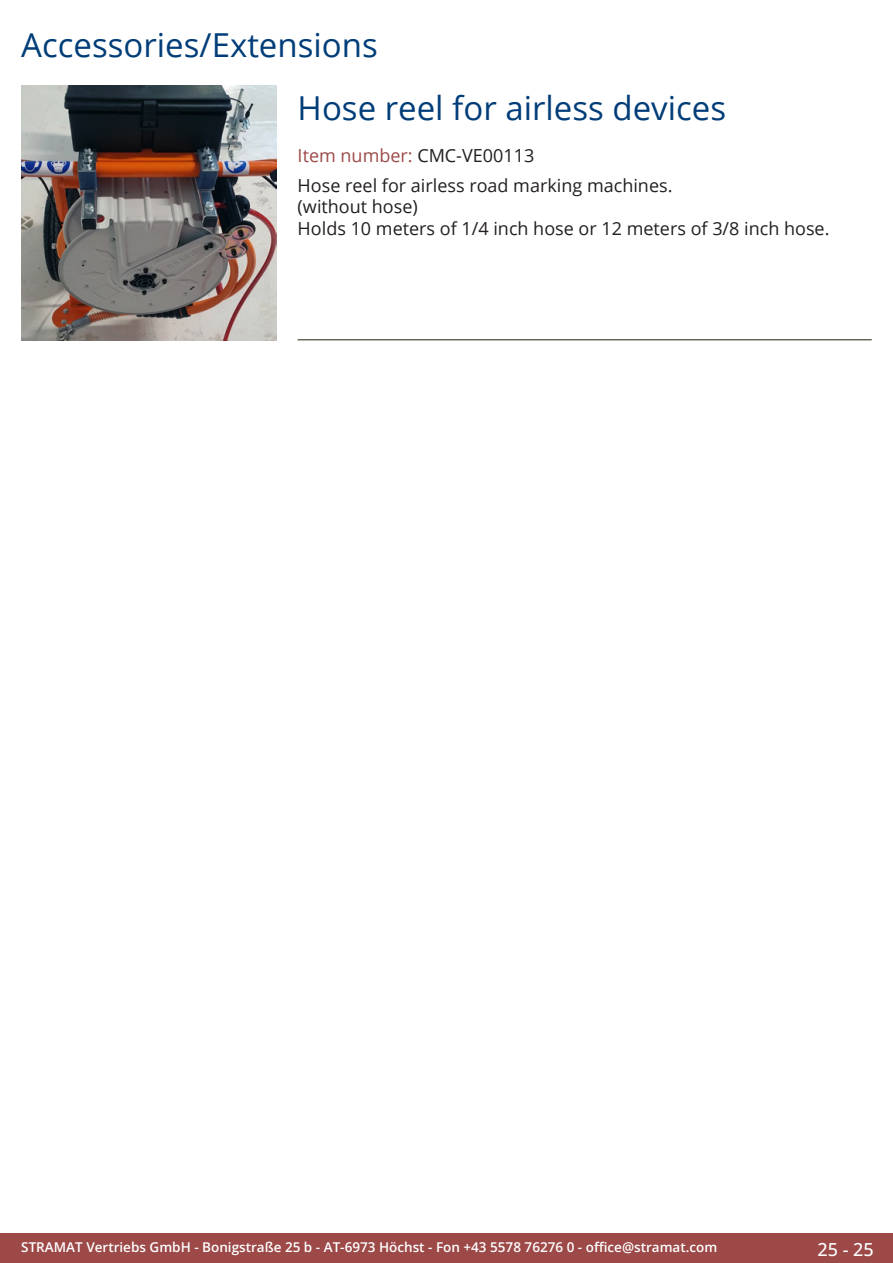
<style>
.page{position:relative;width:893px;height:1263px;background:#fff}
.page>*{position:absolute;margin:0;border:0;box-sizing:border-box;transform-origin:0 0}
.Produkttitel{font:33px "Open Sans";color:#003d78}
.RastTitel{font:33px "Open Sans";color:#003d78}
.Beschreibung_Text{font:18px/21.6px "Open Sans";color:#231f20}
.TechDaten_Überschrif{font:18px "Open Sans";color:#9c4948}
.t1{font:500 18px "Open Sans";color:#fff}
.t2{font:600 13.5px "Open Sans";color:#fff}
.s1{color:#231f20}
</style>
<div class="page">
<div style="left:0;top:1233px;width:893px;height:30px;background:#9c4948"></div>
<hr style="left:298px;top:340px;width:574px;height:1px;background:#201d08">
<img style="left:21px;top:85px;width:255px;height:255px">
<p class="RastTitel" style="left:21px;top:22px;width:358px">Accessories/Extensions</p>
<p class="Produkttitel" style="left:298px;top:86px;width:430px">Hose reel for airless devices</p>
<p class="TechDaten_Überschrif" style="left:298px;top:143px;width:238px">Item number: <span class="s1">CMC-VE00113</span></p>
<p class="Beschreibung_Text" style="left:298px;top:174px;width:533px">Hose reel for airless road marking machines.<br>(without hose)<br>Holds 10 meters of 1/4 inch hose or 12 meters of 3/8 inch hose.</p>
<p class="t2" style="left:21px;top:1238px;width:698px">STRAMAT Vertriebs GmbH - Bonigstraße 25 b - AT-6973 Höchst - Fon +43 5578 76276 0 - office@stramat.com</p>
<p class="t1" style="left:817px;top:1237px;width:58px">25 - 25</p>
</div>
